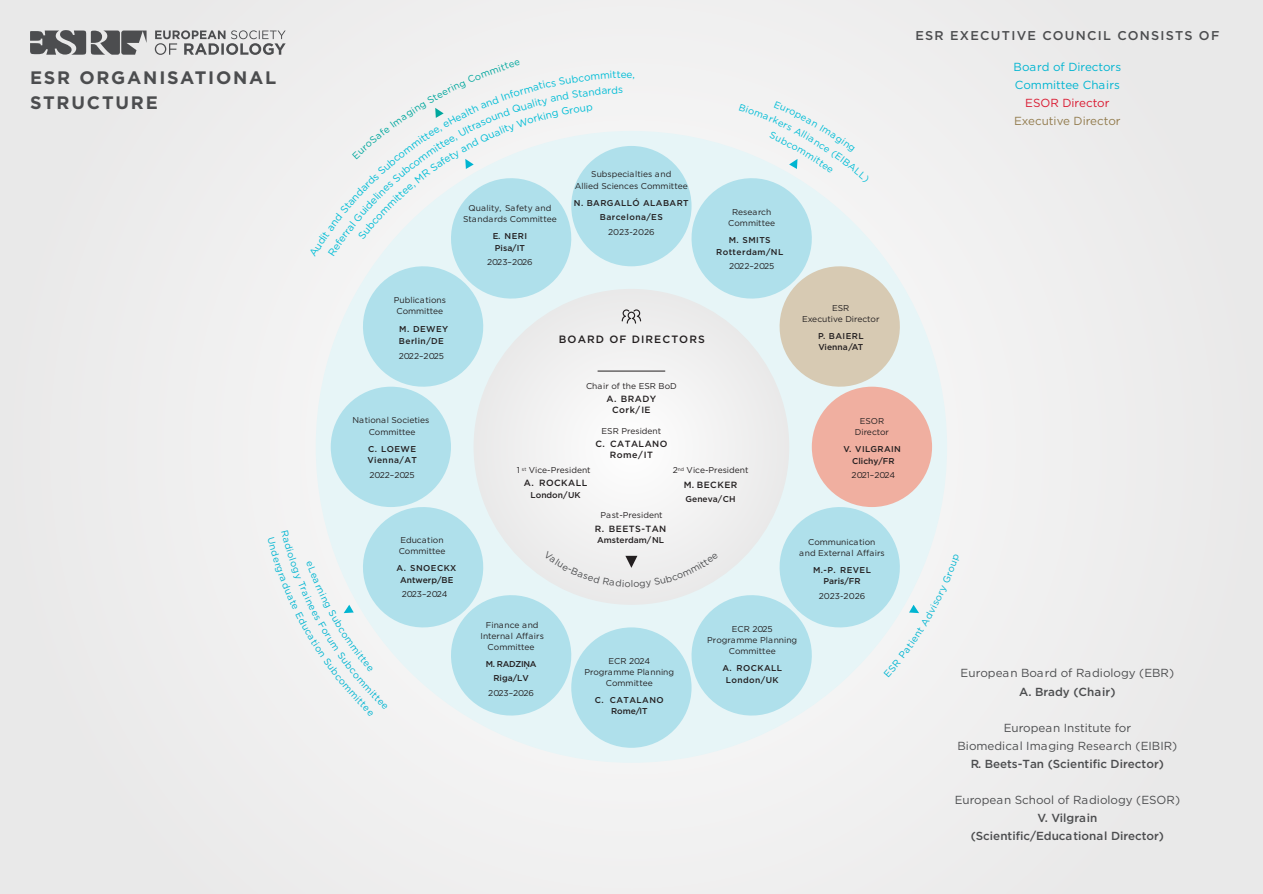
<style>
.page{position:relative;width:1263px;height:894px;background:#fff}
.page>*{position:absolute;margin:0;border:0;box-sizing:border-box;transform-origin:0 0}
.t1{font:700 18px/24.5px "Gotham";letter-spacing:.1em;color:#4c4d4f}
.t2{font:500 12.75px "Gotham";letter-spacing:.1em;color:#4c4d4f}
.t3{font:11.7px/18.1px "Gotham";color:#4c4d4f;text-align:center}
.t4{font:500 11.7px/18px "Gotham";color:#4c4d4f;text-align:center}
.t5{font:11.7px/18px "Gotham";color:#00b5d1}
.t6{font:11.7px "Gotham";color:#937c4e}
.t7{font:11.7px "Gotham";color:#da1a31}
.t8{font:500 10.65px "Gotham";letter-spacing:.1em;color:#231f20}
.t9{font:10.2px "Gotham";color:#00bdd6}
.t10{font:9.6px "Gotham";color:#4c4d4f}
.t11{font:500 9px/10.9px "Gotham";letter-spacing:.05em;color:#231f20;text-align:center}
.t12{font:8.55px/11.1px "Gotham";color:#231f20;text-align:center}
.t13{font:500 8.55px/11.7px "Gotham";letter-spacing:.05em;color:#231f20;text-align:center}
.t14{font:500 8.55px/11.1px "Gotham";color:#231f20}
.t15{font:500 8.55px/11.7px "Gotham";letter-spacing:.005em;color:#231f20;text-align:center}
.t16{font:500 8.55px/14.5px "Gotham";letter-spacing:-.04em;color:#231f20;text-align:center}
</style>
<div class="page">
<div style="left:0;top:0;width:1263px;height:893px;background:#eee"></div>
<div style="left:316px;top:131px;width:631px;height:631px;background:#e7f5f7;border-radius:50%"></div>
<div style="left:571px;top:146px;width:120px;height:120px;background:#afe0eb;border-radius:50%"></div>
<div style="left:331px;top:386px;width:120px;height:121px;background:#afe0eb;border-radius:50%"></div>
<div style="left:571px;top:627px;width:120px;height:120px;background:#afe0eb;border-radius:50%"></div>
<div style="left:812px;top:386px;width:120px;height:121px;background:#f0afa0;border-radius:50%"></div>
<div style="left:474px;top:289px;width:315px;height:315px;background:#f3f3f3;border-radius:50%"></div>
<svg style="left:30px;top:30px;width:117px;height:25px"></svg>
<svg style="left:155px;top:30px;width:131px;height:25px"></svg>
<hr style="left:598px;top:370px;width:67px;height:1px;background:#231f20">
<svg style="left:683px;top:159px;width:220px;height:236px"></svg>
<svg style="left:344px;top:498px;width:575px;height:225px"></svg>
<svg style="left:360px;top:108px;width:281px;height:287px"></svg>
<h1 class="t1" style="left:30px;top:67px;width:248px">ESR ORGANISATIONAL<br>STRUCTURE</h1>
<p class="t9" style="left:627px;top:70px;width:10px">e,</p>
<h2 class="t2" style="left:915px;top:30px;width:306px">ESR EXECUTIVE COUNCIL CONSISTS OF</h2>
<h3 class="t5" style="left:1013px;top:58px;width:109px">Board of Directors<br>Committee Chairs</h3>
<h3 class="t7" style="left:1025px;top:98px;width:86px">ESOR Director</h3>
<h3 class="t6" style="left:1014px;top:116px;width:108px">Executive Director</h3>
<p class="t12" style="left:394px;top:295px;width:54px">Publications<br>Committee</p>
<p class="t13" style="left:399px;top:322px;width:51px;line-height:12.6px;text-align:left">M. DEWEY<br>Berlin/DE</p>
<p class="t12" style="left:399px;top:350px;width:47px">2022–2025</p>
<p class="t12" style="left:352px;top:415px;width:79px">National Societies<br>Committee</p>
<p class="t13" style="left:367px;top:443px;width:51px;text-align:left">C. LOEWE<br>Vienna/ AT</p>
<p class="t12" style="left:369px;top:469px;width:47px">2022–2025</p>
<p class="t12" style="left:463px;top:202px;width:95px">Quality, Safety and<br>Standards Committee</p>
<p class="t14" style="left:493px;top:230px;width:36px;line-height:11.9px">E. NERI<br>Pisa/IT</p>
<p class="t12" style="left:487px;top:257px;width:47px">2023–2026</p>
<p class="t12" style="left:575px;top:167px;width:115px;line-height:12.8px">Subspecialties and<br>Allied Sciences Committee</p>
<p class="t13" style="left:574px;top:196px;width:116px;line-height:14px">N. BARGALLÓ ALABART<br>Barcelona/ES</p>
<p class="t12" style="left:608px;top:226px;width:48px">2023-2026</p>
<p class="t12" style="left:728px;top:207px;width:48px">Research<br>Committee</p>
<p class="t13" style="left:716px;top:235px;width:69px">M. SMITS<br>Rotterdam/NL</p>
<p class="t12" style="left:729px;top:261px;width:47px">2022–2025</p>
<p class="t8" style="left:559px;top:334px;width:147px">BOARD OF DIRECTORS</p>
<p class="t12" style="left:586px;top:381px;width:92px">Chair of the ESR BoD</p>
<p class="t11" style="left:606px;top:394px;width:51px">A. BRADY<br>Cork/IE</p>
<p class="t12" style="left:602px;top:425px;width:61px">ESR President</p>
<p class="t11" style="left:595px;top:438px;width:74px">C. CATALANO<br>Rome/IT</p>
<p class="t12" style="left:517px;top:465px;width:75px">1 <sup>st</sup> Vice-President</p>
<p class="t11" style="left:524px;top:478px;width:65px">A. ROCKALL</p>
<p class="t14" style="left:530px;top:489px;width:52px">London/UK</p>
<p class="t12" style="left:673px;top:465px;width:77px">2<sup>nd</sup> Vice-President</p>
<p class="t11" style="left:684px;top:479px;width:55px">M. BECKER</p>
<p class="t14" style="left:686px;top:494px;width:52px">Geneva/CH</p>
<p class="t12" style="left:399px;top:534px;width:48px;text-align:left">Education<br>Committee</p>
<p class="t14" style="left:397px;top:562px;width:61px;line-height:11.7px;text-align:center">A. SNOECKX<br>Antwerp/BE</p>
<p class="t12" style="left:402px;top:588px;width:47px">2023–2024</p>
<p class="t12" style="left:600px;top:510px;width:64px">Past-President</p>
<p class="t11" style="left:595px;top:523px;width:73px">R. BEETS-TAN</p>
<p class="t14" style="left:597px;top:534px;width:68px">Amsterdam/NL</p>
<p class="t10" style="left:631px;top:579px;width:4px">l</p>
<p class="t12" style="left:802px;top:302px;width:79px">ESR<br>Executive Director</p>
<p class="t14" style="left:818px;top:331px;width:47px">P. BAIERL<br>Vienna/AT</p>
<p class="t12" style="left:855px;top:415px;width:36px">ESOR<br>Director</p>
<p class="t15" style="left:843px;top:443px;width:59px">V. VILGRAIN<br>Clichy/FR</p>
<p class="t12" style="left:851px;top:469px;width:45px">2021–2024</p>
<p class="t12" style="left:799px;top:536px;width:87px">Communication and External Affairs</p>
<p class="t14" style="left:813px;top:564px;width:59px;text-align:center">M.-P. REVEL<br>Paris/FR</p>
<p class="t12" style="left:819px;top:590px;width:48px">2023-2026</p>
<p class="t12" style="left:481px;top:619px;width:65px">Finance and<br>Internal Affairs<br>Committee</p>
<p class="t16" style="left:486px;top:656px;width:52px">M. RADZIŅA<br>Riga/LV</p>
<p class="t12" style="left:488px;top:687px;width:47px">2023–2026</p>
<p class="t12" style="left:584px;top:655px;width:91px">ECR 2024<br>Programme Planning<br>Committee</p>
<p class="t13" style="left:595px;top:695px;width:70px;line-height:10.9px">C. CATALANO<br>Rome/IT</p>
<p class="t12" style="left:707px;top:623px;width:92px">ECR 2025<br>Programme Planning<br>Committee</p>
<p class="t13" style="left:722px;top:662px;width:61px">A. ROCKALL<br>London/UK</p>
<h3 class="t3" style="left:961px;top:664px;width:215px">European Board of Radiology (EBR)</h3>
<h3 class="t4" style="left:1019px;top:682px;width:98px">A. Brady (Chair)</h3>
<h3 class="t3" style="left:957px;top:718px;width:221px">European Institute for<br>Biomedical Imaging Research (EIBIR)</h3>
<h3 class="t4" style="left:971px;top:754px;width:195px">R. Beets-Tan (Scientific Director)</h3>
<h3 class="t3" style="left:955px;top:790px;width:227px">European School of Radiology (ESOR)</h3>
<h3 class="t4" style="left:971px;top:808px;width:195px">V. Vilgrain (Scientific/Educational Director)</h3>
</div>
